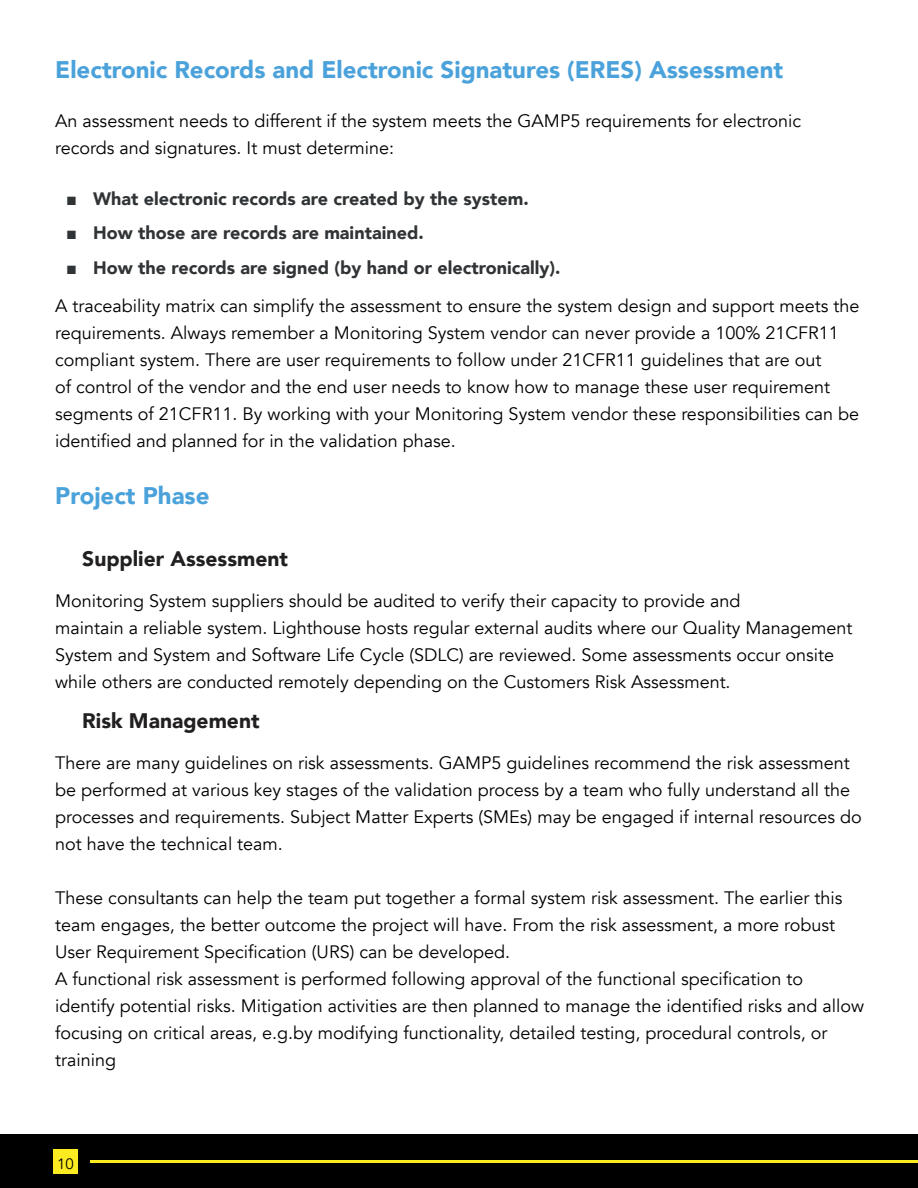
<style>
.page{position:relative;width:918px;height:1188px;background:#fff}
.page>*{position:absolute;margin:0;border:0;box-sizing:border-box;transform-origin:0 0}
.Subheading{font:900 24px "Avenir";color:#4ba2db}
.Subheading_2_Left_Al{font:900 21px "Avenir";color:#221f20}
.Paragraph_Body{font:18px/27px "Avenir";color:#000}
.t1{font:900 18px "Avenir";color:#313436}
.t2{font:15px "Avenir";color:#000}
.s1{font-family:"Arial";font-weight:400}
</style>
<div class="page">
<div style="left:0;top:1134px;width:918px;height:54px;background:#000"></div>
<hr style="left:90px;top:1160px;width:828px;height:2px;background:#fceb20">
<div style="left:53px;top:1149px;width:25px;height:25px;background:#fceb20"></div>
<p class="Subheading" style="left:55px;top:49px;width:729px">Electronic Records and Electronic Signatures (ERES) Assessment</p>
<p class="Paragraph_Body" style="left:55px;top:107px;width:748px">An assessment needs to different if the system meets the GAMP5 requirements for electronic records and signatures. It must determine:</p>
<p class="t1" style="left:66px;top:183px;width:464px"><span class="s1">■</span> What electronic records are created by the system.</p>
<p class="t1" style="left:66px;top:218px;width:359px"><span class="s1">■</span> How those are records are maintained.</p>
<p class="t1" style="left:66px;top:253px;width:496px"><span class="s1">■</span> How the records are signed (by hand or electronically).</p>
<p class="Paragraph_Body" style="left:55px;top:293px;width:806px">A traceability matrix can simplify the assessment to ensure the system design and support meets the requirements. Always remember a Monitoring System vendor can never provide a 100% 21CFR11 compliant system. There are user requirements to follow under 21CFR11 guidelines that are out<br>of control of the vendor and the end user needs to know how to manage these user requirement segments of 21CFR11. By working with your Monitoring System vendor these responsibilities can be identified and planned for in the validation phase.</p>
<p class="Subheading" style="left:55px;top:475px;width:156px">Project Phase</p>
<p class="Subheading_2_Left_Al" style="left:82px;top:541px;width:207px">Supplier Assessment</p>
<p class="Paragraph_Body" style="left:55px;top:587px;width:687px">Monitoring System suppliers should be audited to verify their capacity to provide and</p>
<p class="Paragraph_Body" style="left:55px;top:614px;width:799px">maintain a reliable system. Lighthouse hosts regular external audits where our Quality Management<br>System and System and Software Life Cycle (SDLC) are reviewed. Some assessments occur onsite while others are conducted remotely depending on the Customers Risk Assessment.</p>
<p class="Subheading_2_Left_Al" style="left:82px;top:703px;width:179px">Risk Management</p>
<p class="Paragraph_Body" style="left:55px;top:749px;width:808px">There are many guidelines on risk assessments. GAMP5 guidelines recommend the risk assessment be performed at various key stages of the validation process by a team who fully understand all the processes and requirements. Subject Matter Experts (SMEs) may be engaged if internal resources do not have the technical team.</p>
<p class="Paragraph_Body" style="left:55px;top:884px;width:789px">These consultants can help the team put together a formal system risk assessment. The earlier this team engages, the better outcome the project will have. From the risk assessment, a more robust<br>User Requirement Specification (URS) can be developed.</p>
<p class="Paragraph_Body" style="left:55px;top:965px;width:810px">A functional risk assessment is performed following approval of the functional specification to identify potential risks. Mitigation activities are then planned to manage the identified risks and allow focusing on critical areas, e.g.by modifying functionality, detailed testing, procedural controls, or training</p>
<p class="t2" style="left:57px;top:1155px;width:18px">10</p>
</div>
